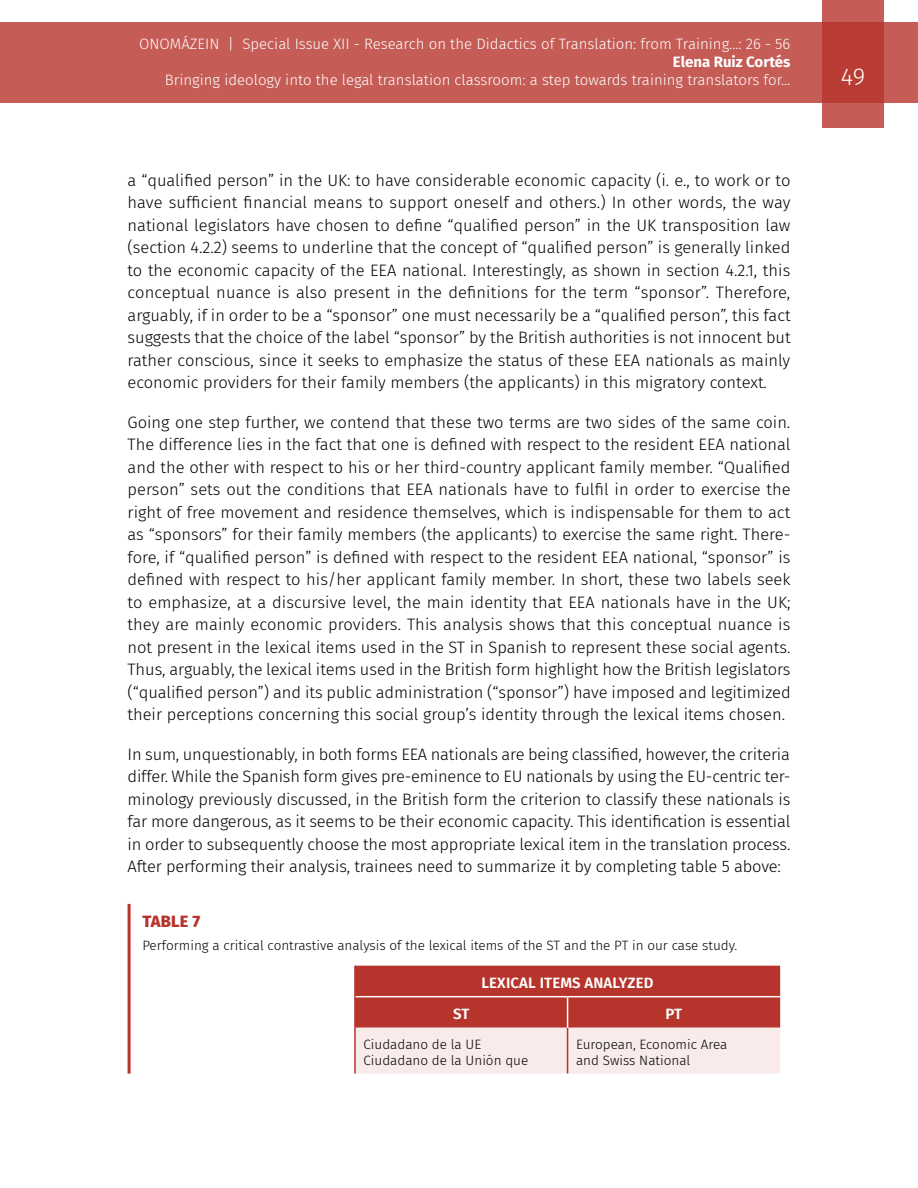
<style>
.page{position:relative;width:918px;height:1188px;background:#fff}
.page>*{position:absolute;margin:0;border:0;box-sizing:border-box;transform-origin:0 0}
.t1{font:300 24px "Fira Sans";color:#fff}
.t2{font:300 16.5px/22.5px "Fira Sans";color:#000;text-align:justify}
.t3{font:800 16.5px "Fira Sans";letter-spacing:.01em;color:#b7342c}
.t4{font:300 15px "Fira Sans";color:#fff}
.t5{font:600 15px "Fira Sans";letter-spacing:.01em;color:#fff}
.t6{font:700 15px "Fira Sans";color:#fff}
.t7{font:300 13.5px/16.2px "Fira Sans";color:#000}
</style>
<div class="page">
<div style="left:0;top:23px;width:918px;height:80px;background:#c55c56"></div>
<svg style="left:822px;top:0;width:62px;height:128px;background:#bd4740"></svg>
<hr style="left:128px;top:904px;width:3px;height:170px;background:#b7342c">
<svg style="left:356px;top:966px;width:424px;height:108px;background:#d3847f"></svg>
<hr style="left:567px;top:1028px;width:1px;height:46px;background:#b7342c">
<hr style="left:567px;top:997px;width:1px;height:31px;background:#fff">
<hr style="left:354px;top:966px;width:2px;height:31px;background:#b7342c">
<hr style="left:354px;top:997px;width:2px;height:31px;background:#b7342c">
<hr style="left:354px;top:1028px;width:2px;height:46px;background:#b7342c">
<hr style="left:356px;top:996px;width:212px;height:1px;background:#fff">
<hr style="left:568px;top:996px;width:212px;height:1px;background:#fff">
<p class="t4" style="left:139px;top:34px;width:653px">ONOMÁZEIN | Special Issue XII - Research on the Didactics of Translation: from Training...: 26 - 56</p>
<p class="t6" style="left:673px;top:50px;width:119px">Elena Ruiz Cortés</p>
<p class="t4" style="left:165px;top:70px;width:627px">Bringing ideology into the legal translation classroom: a step towards training translators for...</p>
<h1 class="t1" style="left:841px;top:60px;width:26px">49</h1>
<p class="t2" style="left:128px;top:168px;width:665px">a “qualified person” in the UK: to have considerable economic capacity (i. e., to work or to have sufficient financial means to support oneself and others.) In other words, the way national legislators have chosen to define “qualified person” in the UK transposition law (section 4.2.2) seems to underline that the concept of “qualified person” is generally linked to the economic capacity of the EEA national. Interestingly, as shown in section 4.2.1, this conceptual nuance is also present in the definitions for the term “sponsor”. Therefore, arguably, if in order to be a “sponsor” one must necessarily be a “qualified person”, this fact suggests that the choice of the label “sponsor” by the British authorities is not innocent but rather conscious, since it seeks to emphasize the status of these EEA nationals as mainly economic providers for their family members (the applicants) in this migratory context.</p>
<p class="t2" style="left:128px;top:410px;width:665px">Going one step further, we contend that these two terms are two sides of the same coin.<br>The difference lies in the fact that one is defined with respect to the resident EEA national and the other with respect to his or her third-country applicant family member. “Qualified person” sets out the conditions that EEA nationals have to fulfil in order to exercise the right of free movement and residence themselves, which is indispensable for them to act as “sponsors” for their family members (the applicants) to exercise the same right. There&shy;fore, if “qualified person” is defined with respect to the resident EEA national, “sponsor” is defined with respect to his/her applicant family member. In short, these two labels seek to emphasize, at a discursive level, the main identity that EEA nationals have in the UK; they are mainly economic providers. This analysis shows that this conceptual nuance is not present in the lexical items used in the ST in Spanish to represent these social agents.<br>Thus, arguably, the lexical items used in the British form highlight how the British legislators (“qualified person”) and its public administration (“sponsor”) have imposed and legitimized their perceptions concerning this social group’s identity through the lexical items chosen.</p>
<p class="t2" style="left:128px;top:743px;width:664px">In sum, unquestionably, in both forms EEA nationals are being classified, however, the criteria differ. While the Spanish form gives pre-eminence to EU nationals by using the EU-centric ter&shy;minology previously discussed, in the British form the criterion to classify these nationals is far more dangerous, as it seems to be their economic capacity. This identification is essential in order to subsequently choose the most appropriate lexical item in the translation process.<br>After performing their analysis, trainees need to summarize it by completing table 5 above:</p>
<p class="t3" style="left:142px;top:907px;width:59px">TABLE 7</p>
<p class="t7" style="left:142px;top:937px;width:597px">Performing a critical contrastive analysis of the lexical items of the ST and the PT in our case study.</p>
<p class="t5" style="left:481px;top:971px;width:174px">LEXICAL ITEMS ANALYZED</p>
<p class="t5" style="left:453px;top:1002px;width:18px">ST</p>
<p class="t5" style="left:666px;top:1002px;width:18px">PT</p>
<p class="t7" style="left:363px;top:1036px;width:166px">Ciudadano de la UE<br>Ciudadano de la Unión que</p>
<p class="t7" style="left:576px;top:1036px;width:153px">European, Economic Area and Swiss National</p>
</div>
